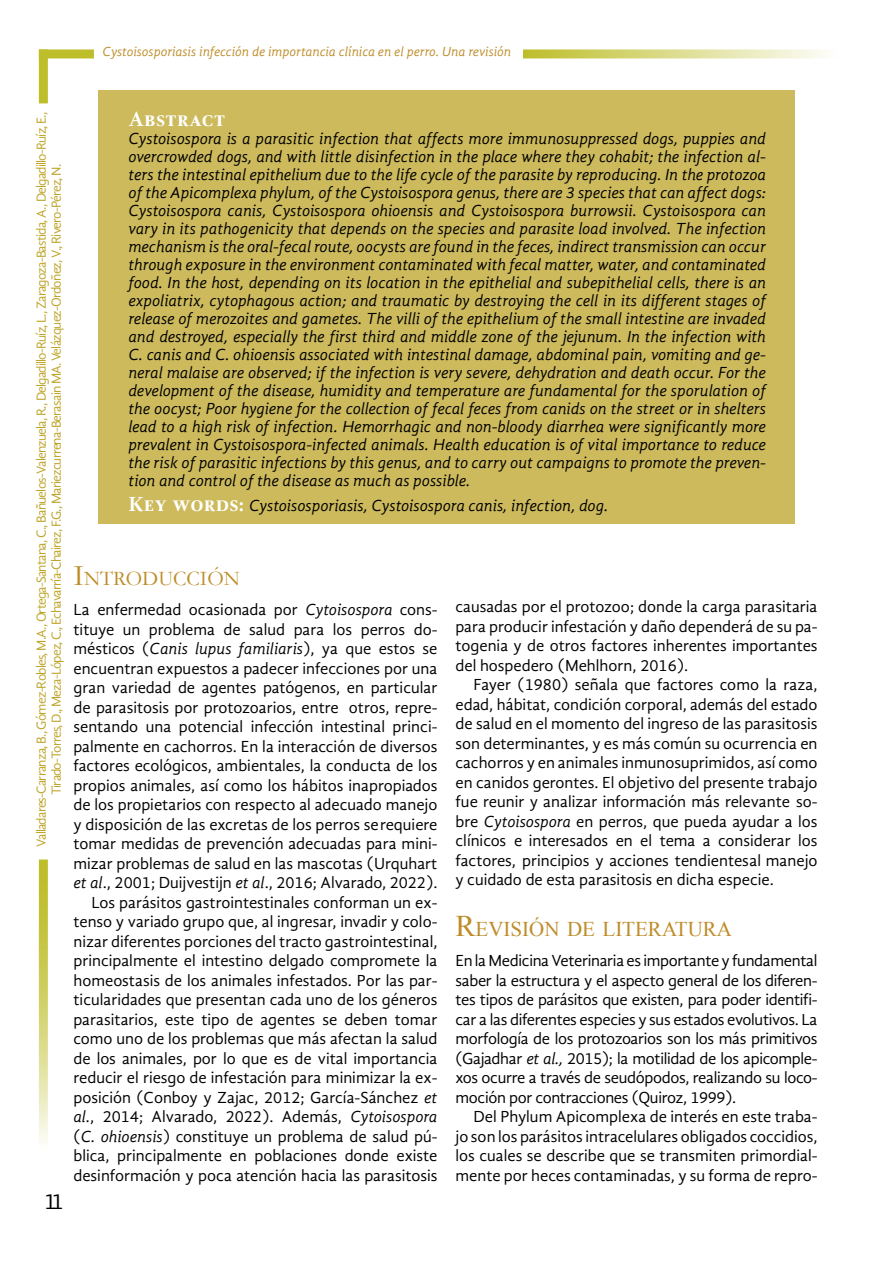
<style>
.page{position:relative;width:893px;height:1263px;background:#fff}
.page>*{position:absolute;margin:0;border:0;box-sizing:border-box;transform-origin:0 0}
.t1{font:22.5px "Gandhi Sans";color:#000}
.Sub_1{font:21px "Times New Roman";color:#be8d2a}
.Sub_1-2{font:21px "Garamond";color:#be8d2a}
.resumen{font:700 21px "Gandhi Serif";color:#fff}
.resumen-2{font:italic 16.5px/18px "Gandhi Sans";color:#000;text-align:justify}
.parrafo_siguiente{font:16.5px/19.5px "Gandhi Sans";color:#000;text-align:justify}
.parrafo_inicio{font:16.5px/19.5px "Gandhi Sans";letter-spacing:-.02em;color:#000;text-align:justify}
.t2{font:13.5px/15px "Gandhi Sans";letter-spacing:-.06em;color:#bea52a;text-align:center}
.t3{font:italic 13.5px "Gandhi Sans";color:#be8d2a}
.s1{font-family:"Gandhi Serif";font-weight:700;font-style:normal;font-size:21px;color:#fff}
.s2{font-size:30px}
.s3{font-style:italic}
</style>
<div class="page">
<svg style="left:523px;top:49px;width:302px;height:9px;background:#dede95"></svg>
<svg style="left:39px;top:859px;width:9px;height:284px;background:#d5d576"></svg>
<div style="left:39px;top:49px;width:55px;height:9px;background:#bebe2a"></div>
<div style="left:39px;top:49px;width:9px;height:54px;background:#bebe2a"></div>
<div style="left:99px;top:90px;width:696px;height:433px;background:#cdba5d"></div>
<p class="t3" style="left:102px;top:44px;width:410px">Cystoisosporiasis infección de importancia clínica en el perro. Una revisión</p>
<p class="t2" style="left:34px;top:847px;width:737px;rotate:-90deg">Valladares-Carranza, B., Gómez-Robles, M.A., Ortega-Santana, C., Bañuelos-Valenzuela, R., Delgadillo-Ruíz, L., Zaragoza-Bastida, A., Delgadillo-Ruíz, E.,<br>Tirado-Torres, D., Meza-López, C., Echavarría-Chairez, F.G., Mariezcurrena-Berasain MA. Velázquez-Ordoñez, V., Rivero-Pérez, N.</p>
<h1 class="t1" style="left:44px;top:1188px;width:21px">11</h1>
<p class="resumen" style="left:128px;top:107px;width:99px">Abstract</p>
<p class="resumen-2" style="left:128px;top:129px;width:639px">Cystoisospora is a parasitic infection that affects more immunosuppressed dogs, puppies and overcrowded dogs, and with little disinfection in the place where they cohabit; the infection al&shy;ters the intestinal epithelium due to the life cycle of the parasite by reproducing. In the protozoa of the Apicomplexa phylum, of the Cystoisospora genus, there are 3 species that can affect dogs:<br>Cystoisospora canis, Cystoisospora ohioensis and Cystoisospora burrowsii. Cystoisospora can vary in its pathogenicity that depends on the species and parasite load involved. The infection mechanism is the oral-fecal route, oocysts are found in the feces, indirect transmission can occur through exposure in the environment contaminated with fecal matter, water, and contaminated food. In the host, depending on its location in the epithelial and subepithelial cells, there is an expoliatrix, cytophagous action; and traumatic by destroying the cell in its different stages of release of merozoites and gametes. The villi of the epithelium of the small intestine are invaded and destroyed, especially the first third and middle zone of the jejunum. In the infection with C. canis and C. ohioensis associated with intestinal damage, abdominal pain, vomiting and ge&shy;neral malaise are observed; if the infection is very severe, dehydration and death occur. For the development of the disease, humidity and temperature are fundamental for the sporulation of the oocyst; Poor hygiene for the collection of fecal feces from canids on the street or in shelters lead to a high risk of infection. Hemorrhagic and non-bloody diarrhea were significantly more prevalent in Cystoisospora-infected animals. Health education is of vital importance to reduce the risk of parasitic infections by this genus, and to carry out campaigns to promote the preven&shy;tion and control of the disease as much as possible.</p>
<p class="resumen-2" style="left:128px;top:496px;width:481px"><span class="s1">Key words:</span> Cystoisosporiasis, Cystoisospora canis, infection, dog.</p>
<p class="Sub_1-2" style="left:73px;top:566px;width:168px"><span class="s2">I</span>NTRODUCCIÓN</p>
<p class="parrafo_inicio" style="left:73px;top:600px;width:366px">La enfermedad ocasionada por <span class="s3">Cytoisospora</span> cons&shy;tituye un problema de salud para los perros do&shy;mésticos (<span class="s3">Canis lupus familiaris</span>), ya que estos se encuentran expuestos a padecer infecciones por una gran variedad de agentes patógenos, en particular de parasitosis por protozoarios, entre otros, repre&shy;sentando una potencial infección intestinal princi&shy;palmente en cachorros. En la interacción de diversos factores ecológicos, ambientales, la conducta de los propios animales, así como los hábitos inapropiados de los propietarios con respecto al adecuado manejo y disposición de las excretas de los perros se requiere tomar medidas de prevención adecuadas para mini&shy;mizar problemas de salud en las mascotas (Urquhart <span class="s3">et al</span>., 2001; Duijvestijn <span class="s3">et al</span>., 2016; Alvarado, 2022).</p>
<p class="parrafo_siguiente" style="left:73px;top:892px;width:366px;text-indent:18px">Los parásitos gastrointestinales conforman un ex&shy;tenso y variado grupo que, al ingresar, invadir y colo&shy;nizar diferentes porciones del tracto gastrointestinal, principalmente el intestino delgado compromete la homeostasis de los animales infestados. Por las par&shy;ticularidades que presentan cada uno de los géneros parasitarios, este tipo de agentes se deben tomar como uno de los problemas que más afectan la salud de los animales, por lo que es de vital importancia reducir el riesgo de infestación para minimizar la ex&shy;posición (Conboy y Zajac, 2012; García-Sánchez <span class="s3">et al.</span>, 2014; Alvarado, 2022). Además, <span class="s3">Cytoisospora </span>(<span class="s3">C. ohioensis</span>) constituye un problema de salud pú&shy;blica, principalmente en poblaciones donde existe desinformación y poca atención hacia las parasitosis</p>
<p class="parrafo_siguiente" style="left:455px;top:597px;width:364px">causadas por el protozoo; donde la carga parasitaria para producir infestación y daño dependerá de su pa&shy;togenia y de otros factores inherentes importantes del hospedero (Mehlhorn, 2016).</p>
<p class="parrafo_siguiente" style="left:455px;top:675px;width:364px;text-indent:18px">Fayer (1980) señala que factores como la raza, edad, hábitat, condición corporal, además del estado de salud en el momento del ingreso de las parasitosis son determinantes, y es más común su ocurrencia en cachorros y en animales inmunosuprimidos, así como en canidos gerontes. El objetivo del presente trabajo fue reunir y analizar información más relevante so&shy;bre <span class="s3">Cytoisospora</span> en perros, que pueda ayudar a los clínicos e interesados en el tema a considerar los factores, principios y acciones tendientes al manejo y cuidado de esta parasitosis en dicha especie.</p>
<p class="Sub_1" style="left:455px;top:915px;width:278px"><span class="s2">R</span>EVISIÓN DE LITERATURA</p>
<p class="parrafo_inicio" style="left:455px;top:951px;width:364px">En la Medicina Veterinaria es importante y fundamental saber la estructura y el aspecto general de los diferen&shy;tes tipos de parásitos que existen, para poder identifi&shy;car a las diferentes especies y sus estados evolutivos. La morfología de los protozoarios son los más primitivos (Gajadhar <span class="s3">et al.,</span> 2015); la motilidad de los apicomple&shy;xos ocurre a través de seudópodos, realizando su loco&shy;moción por contracciones (Quiroz, 1999).</p>
<p class="parrafo_siguiente" style="left:455px;top:1107px;width:364px;text-indent:18px">Del Phylum Apicomplexa de interés en este traba&shy;jo son los parásitos intracelulares obligados coccidios, los cuales se describe que se transmiten primordial&shy;mente por heces contaminadas, y su forma de repro-</p>
</div>
